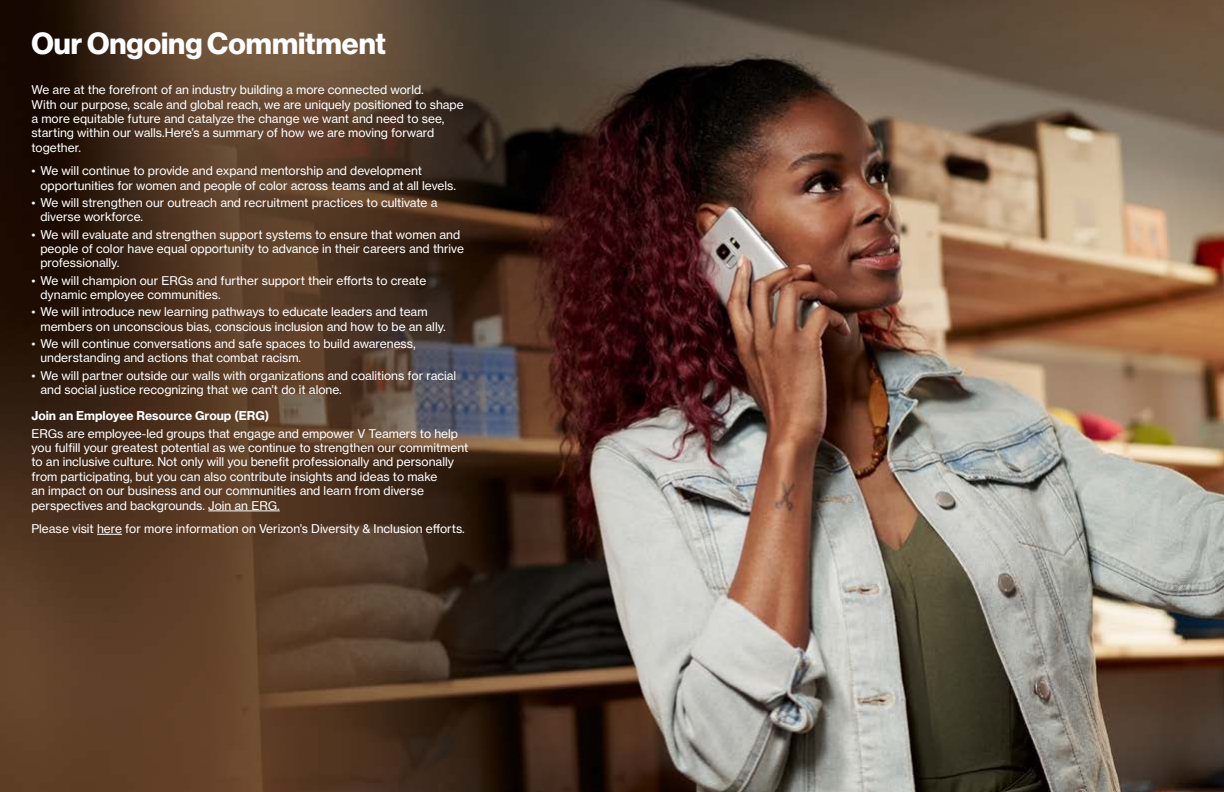
<style>
.page{position:relative;width:1224px;height:792px;background:#fff}
.page>*{position:absolute;margin:0;border:0;box-sizing:border-box;transform-origin:0 0}
.t1{font:700 30px "Verizon NHGDS";color:#fff}
.t2{font:12px/14.4px "Verizon NHGTX";color:#fff}
.t3{font:700 12px "Verizon NHGTX";color:#fff}
</style>
<div class="page">
<img style="left:0;top:0;width:1224px;height:792px">
<hr style="left:208px;top:511px;width:72px;height:1px;background:#fff">
<svg style="left:97px;top:534px;width:25px;height:1px"></svg>
<h1 class="t1" style="left:32px;top:26px;width:356px">Our Ongoing Commitment</h1>
<p class="t2" style="left:32px;top:82px;width:434px">We are at the forefront of an industry building a more connected world.<br>With our purpose, scale and global reach, we are uniquely positioned to shape a more equitable future and catalyze the change we want and need to see, starting within our walls.Here’s a summary of how we are moving forward together.</p>
<p class="t2" style="left:40px;top:163px;width:417px;text-indent:-9px">• We will continue to provide and expand mentorship and development opportunities for women and people of color across teams and at all levels.</p>
<p class="t2" style="left:40px;top:195px;width:399px;text-indent:-9px">• We will strengthen our outreach and recruitment practices to cultivate a diverse workforce.</p>
<p class="t2" style="left:40px;top:227px;width:425px;text-indent:-9px">• We will evaluate and strengthen support systems to ensure that women and people of color have equal opportunity to advance in their careers and thrive professionally.</p>
<p class="t2" style="left:40px;top:273px;width:387px;text-indent:-9px">• We will champion our ERGs and further support their efforts to create dynamic employee communities.</p>
<p class="t2" style="left:40px;top:305px;width:407px;text-indent:-9px">• We will introduce new learning pathways to educate leaders and team members on unconscious bias, conscious inclusion and how to be an ally.</p>
<p class="t2" style="left:40px;top:336px;width:377px;text-indent:-9px">• We will continue conversations and safe spaces to build awareness, understanding and actions that combat racism.</p>
<p class="t2" style="left:40px;top:368px;width:417px;text-indent:-9px">• We will partner outside our walls with organizations and coalitions for racial and social justice recognizing that we can’t do it alone.</p>
<p class="t3" style="left:32px;top:408px;width:239px">Join an Employee Resource Group (ERG)</p>
<p class="t2" style="left:32px;top:426px;width:438px">ERGs are employee-led groups that engage and empower V Teamers to help you fulfill your greatest potential as we continue to strengthen our commitment to an inclusive culture. Not only will you benefit professionally and personally from participating, but you can also contribute insights and ideas to make<br>an impact on our business and our communities and learn from diverse perspectives and backgrounds. Join an ERG.</p>
<p class="t2" style="left:32px;top:521px;width:435px">Please visit here for more information on Verizon’s Diversity &amp; Inclusion efforts.</p>
</div>
